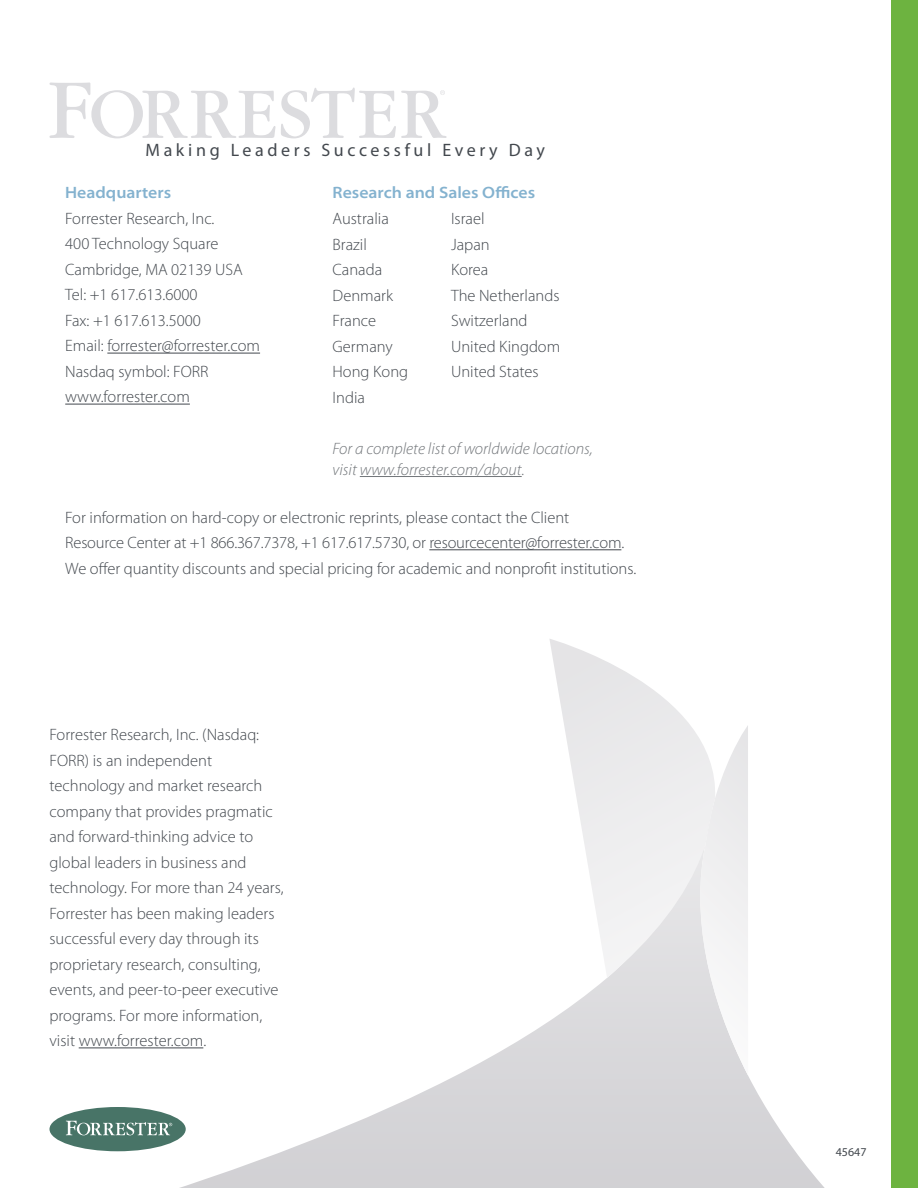
<style>
.page{position:relative;width:918px;height:1188px;background:#fff}
.page>*{position:absolute;margin:0;border:0;box-sizing:border-box;transform-origin:0 0}
.t1{font:18px "Myriad Pro";letter-spacing:.2em;color:#43484e}
.t2{font:300 16.5px/25.5px "Myriad Pro";color:#43484e}
.t3{font:italic 300 16.5px/21px "Myriad Pro";color:#72767a}
.t4{font:600 semi-expanded 16.5px "Myriad Pro";color:#84b2cf}
.t5{font:12px "Myriad Pro";color:#43484e}
</style>
<div class="page">
<hr style="left:79px;top:1047px;width:124px;height:1px;background:#43484e">
<svg style="left:50px;top:82px;width:397px;height:56px"></svg>
<div style="left:50px;top:1107px;width:136px;height:44px;background:#487467;border-radius:50%"></div>
<svg style="left:66px;top:1121px;width:68px;height:14px"></svg>
<svg style="left:134px;top:978px;width:691px;height:210px"></svg>
<svg style="left:549px;top:639px;width:142px;height:339px"></svg>
<svg style="left:691px;top:726px;width:57px;height:349px"></svg>
<hr style="left:107px;top:353px;width:153px;height:1px;background:#43484e">
<hr style="left:65px;top:404px;width:125px;height:1px;background:#43484e">
<hr style="left:360px;top:476px;width:162px;height:1px;background:#72767a">
<div style="left:891px;top:0;width:27px;height:1188px;background:#6db340"></div>
<hr style="left:429px;top:549px;width:192px;height:1px;background:#43484e">
<p class="t1" style="left:146px;top:140px;width:401px">Making Leaders Successful Every Day</p>
<p class="t4" style="left:65px;top:184px;width:108px">Headquarters</p>
<p class="t2" style="left:65px;top:206px;width:196px">Forrester Research, Inc.<br>400 Technology Square<br>Cambridge, MA 02139 USA<br>Tel: +1 617.613.6000<br>Fax: +1 617.613.5000<br>Email: forrester@forrester.com<br>Nasdaq symbol: FORR www.forrester.com</p>
<p class="t4" style="left:333px;top:184px;width:204px">Research and Sales Offices</p>
<p class="t2" style="left:333px;top:206px;width:77px">Australia<br>Brazil<br>Canada<br>Denmark<br>France<br>Germany<br>Hong Kong<br>India</p>
<p class="t2" style="left:451px;top:206px;width:111px">Israel<br>Japan<br>Korea<br>The Netherlands<br>Switzerland<br>United Kingdom<br>United States</p>
<p class="t3" style="left:333px;top:438px;width:262px">For a complete list of worldwide locations, visit www.forrester.com/about.</p>
<p class="t2" style="left:65px;top:505px;width:573px">For information on hard-copy or electronic reprints, please contact the Client<br>Resource Center at +1 866.367.7378, +1 617.617.5730, or resourcecenter@forrester.com.<br>We offer quantity discounts and special pricing for academic and nonprofit institutions.</p>
<p class="t2" style="left:50px;top:722px;width:236px">Forrester Research, Inc. (Nasdaq:<br>FORR) is an independent technology and market research company that provides pragmatic and forward-thinking advice to global leaders in business and technology. For more than 24 years,<br>Forrester has been making leaders successful every day through its proprietary research, consulting, events, and peer-to-peer executive programs. For more information, visit www.forrester.com.</p>
<p class="t5" style="left:836px;top:1145px;width:32px">45647</p>
</div>
